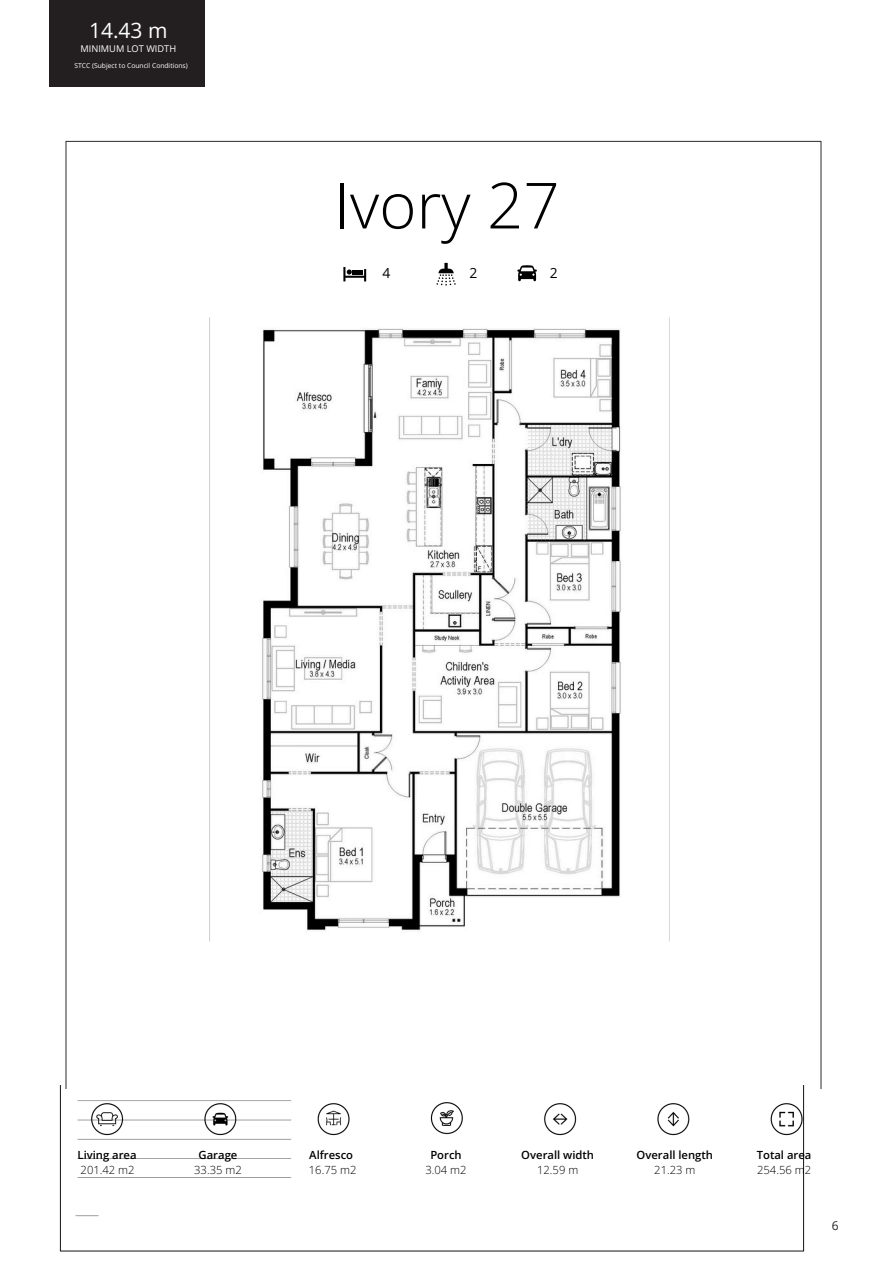
<style>
.page{position:relative;width:894px;height:1264px;background:#fff}
.page>*{position:absolute;margin:0;border:0;box-sizing:border-box;transform-origin:0 0}
.t1{font:300 63.6px "Open Sans";color:#000}
.t2{font:21px "Open Sans";color:#fff}
.t3{font:13.8px "Open Sans";color:#000}
.t4{font:12px "Open Sans";color:#231f20}
.t5{font:600 11.25px/15px "Open Sans";color:#000}
.t6{font:300 11.25px/15px "Open Sans";color:#000;text-align:center}
.t7{font:9.3px "Open Sans";color:#fff}
.t8{font:6.75px "Open Sans";color:#fff}
.s1{font-weight:300}
.s2{font-weight:600}
</style>
<div class="page">
<div style="left:49px;top:0;width:155px;height:86px;background:#231f20"></div>
<img style="left:65px;top:140px;width:757px;height:948px">
<img style="left:255px;top:322px;width:373px;height:622px">
<svg style="left:343px;top:267px;width:23px;height:14px"></svg>
<svg style="left:436px;top:263px;width:19px;height:22px"></svg>
<svg style="left:517px;top:265px;width:19px;height:16px"></svg>
<img style="left:59px;top:1085px;width:751px;height:167px">
<p class="t2" style="left:89px;top:15px;width:80px">14.43 m</p>
<p class="t7" style="left:80px;top:42px;width:97px">MINIMUM LOT WIDTH</p>
<p class="t8" style="left:74px;top:61px;width:115px">STCC (Subject to Council Conditions)</p>
<p class="t1" style="left:334px;top:160px;width:227px">Ivory 27</p>
<h1 class="t3" style="left:382px;top:263px;width:9px">4</h1>
<p class="t3" style="left:469px;top:263px;width:9px">2</p>
<p class="t3" style="left:549px;top:263px;width:9px">2</p>
<p class="t5" style="left:78px;top:1147px;width:61px">Living area<br><span class="s1">201.42 m2</span></p>
<p class="t6" style="left:194px;top:1147px;width:49px"><span class="s2">Garage<br></span>33.35 m2</p>
<p class="t5" style="left:309px;top:1147px;width:49px">Alfresco<br><span class="s1">16.75 m2</span></p>
<p class="t6" style="left:425px;top:1147px;width:43px"><span class="s2">Porch<br></span>3.04 m2</p>
<p class="t5" style="left:521px;top:1147px;width:74px;text-align:center">Overall width<br><span class="s1">12.59 m</span></p>
<p class="t5" style="left:636px;top:1147px;width:78px;text-align:center">Overall length<br><span class="s1">21.23 m</span></p>
<p class="t5" style="left:756px;top:1147px;width:56px">Total area<br><span class="s1">254.56 m2</span></p>
<p class="t4" style="left:831px;top:1216px;width:8px">6</p>
</div>
